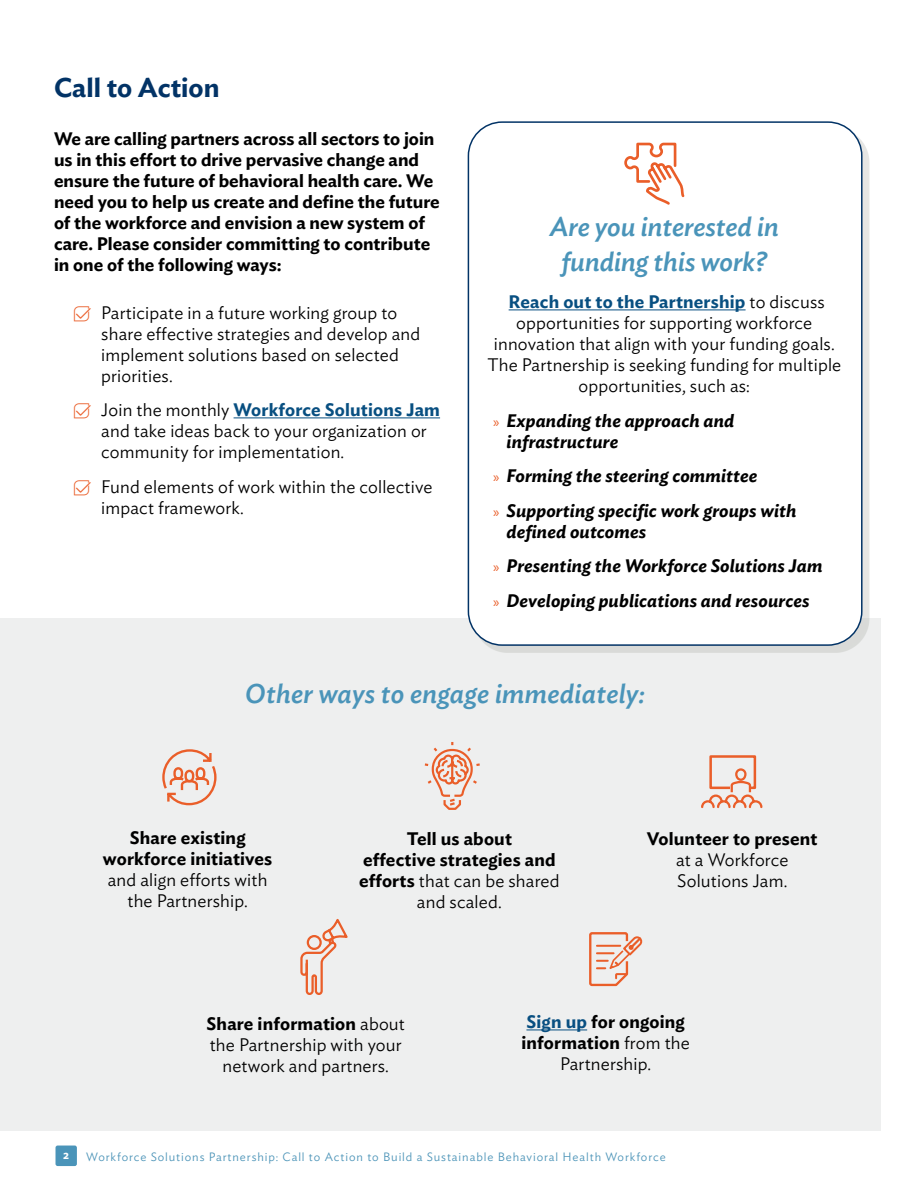
<style>
.page{position:relative;width:918px;height:1188px;background:#fff}
.page>*{position:absolute;margin:0;border:0;box-sizing:border-box;transform-origin:0 0}
.t1{font:italic 500 27px/34.5px "Ideal Sans";color:#4a94b9;text-align:center}
.t2{font:600 27px "Ideal Sans";color:#023366}
.t3{font:300 18px/21px "Ideal Sans";letter-spacing:.01em;color:#000}
.t4{font:600 18px/21px "Ideal Sans";color:#000;text-align:center}
.t5{font:italic 600 18px/34.5px "Ideal Sans";letter-spacing:.01em;color:#000}
.t6{font:300 12px "Ideal Sans";letter-spacing:.075em;color:#4c94b8}
.t7{font:600 12px "Ideal Sans";color:#fff}
.s1{font-weight:600;color:#084f81}
.s2{font-family:"Myriad Pro";font-weight:400;font-style:normal;font-size:15px;color:#ea5e29}
.s3{font-weight:300}
.s4{font-weight:600}
.s5{color:#084f81}
</style>
<div class="page">
<div style="left:56px;top:1146px;width:21px;height:20px;background:#4a94b9;border-radius:2px"></div>
<div style="left:0;top:618px;width:881px;height:513px;background:#eeefef"></div>
<hr style="left:234px;top:417px;width:206px;height:1px;background:#084f81">
<div style="left:474px;top:128px;width:396px;height:525px;background:#e5e5e3"></div>
<div style="left:468px;top:122px;width:394px;height:523px;background:#fff;border-radius:34px"></div>
<div style="left:468px;top:121px;width:395px;height:525px;border:2px solid #023366;border-radius:34px"></div>
<hr style="left:509px;top:309px;width:237px;height:1px;background:#084f81">
<svg style="left:424px;top:742px;width:56px;height:68px"></svg>
<svg style="left:162px;top:749px;width:55px;height:57px"></svg>
<svg style="left:701px;top:755px;width:62px;height:54px"></svg>
<hr style="left:526px;top:1029px;width:61px;height:1px;background:#084f81">
<svg style="left:300px;top:918px;width:48px;height:77px"></svg>
<svg style="left:624px;top:142px;width:61px;height:63px"></svg>
<svg style="left:589px;top:932px;width:54px;height:55px"></svg>
<h1 class="t2" style="left:54px;top:66px;width:167px">Call to Action</h1>
<p class="t4" style="left:54px;top:126px;width:387px;text-align:left">We are calling partners across all sectors to join us in this effort to drive pervasive change and ensure the future of behavioral health care. We need you to help us create and define the future of the workforce and envision a new system of care. Please consider committing to contribute in one of the following ways:</p>
<p class="t3" style="left:101px;top:300px;width:321px">Participate in a future working group to share effective strategies and develop and implement solutions based on selected priorities.</p>
<p class="t3" style="left:101px;top:398px;width:340px">Join the monthly <span class="s1">Workforce Solutions Jam </span>and take ideas back to your organization or community for implementation.</p>
<p class="t3" style="left:101px;top:474px;width:333px">Fund elements of work within the collective impact framework.</p>
<h1 class="t1" style="left:550px;top:207px;width:231px">Are you interested in funding this work?</h1>
<p class="t3" style="left:487px;top:290px;width:355px;text-align:center"><span class="s1">Reach out to the Partnership</span> to discuss opportunities for supporting workforce innovation that align with your funding goals.<br>The Partnership is seeking funding for multiple opportunities, such as:</p>
<p class="t5" style="left:507px;top:408px;width:229px;line-height:21px;text-indent:-14px"><span class="s2">»</span> Expanding the approach and infrastructure</p>
<p class="t5" style="left:493px;top:457px;width:305px"><span class="s2">»</span> Forming the steering committee<br><span class="s2">»</span> Supporting specific work groups with</p>
<p class="t5" style="left:493px;top:513px;width:331px;text-indent:14px">defined outcomes<br><span class="s2">»</span> Presenting the Workforce Solutions Jam <span class="s2">»</span> Developing publications and resources</p>
<h1 class="t1" style="left:245px;top:675px;width:402px">Other ways to engage immediately:</h1>
<p class="t4" style="left:103px;top:826px;width:171px">Share existing workforce initiatives</p>
<p class="t3" style="left:108px;top:868px;width:161px;text-align:center">and align efforts with the Partnership.</p>
<p class="t4" style="left:359px;top:827px;width:202px">Tell us about<br>effective strategies and efforts <span class="s3">that can be shared and scaled.</span></p>
<p class="t4" style="left:647px;top:827px;width:172px">Volunteer to present</p>
<p class="t3" style="left:676px;top:848px;width:114px">at a Workforce<br>Solutions Jam.</p>
<p class="t3" style="left:207px;top:1012px;width:200px;text-align:center"><span class="s4">Share information</span> about the Partnership with your network and partners.</p>
<p class="t4" style="left:521px;top:1010px;width:170px"><span class="s5">Sign up</span> for ongoing information <span class="s3">from the<br>Partnership.</span></p>
<p class="t7" style="left:63px;top:1146px;width:7px">2</p>
<p class="t6" style="left:86px;top:1147px;width:581px">Workforce Solutions Partnership: Call to Action to Build a Sustainable Behavioral Health Workforce</p>
</div>
